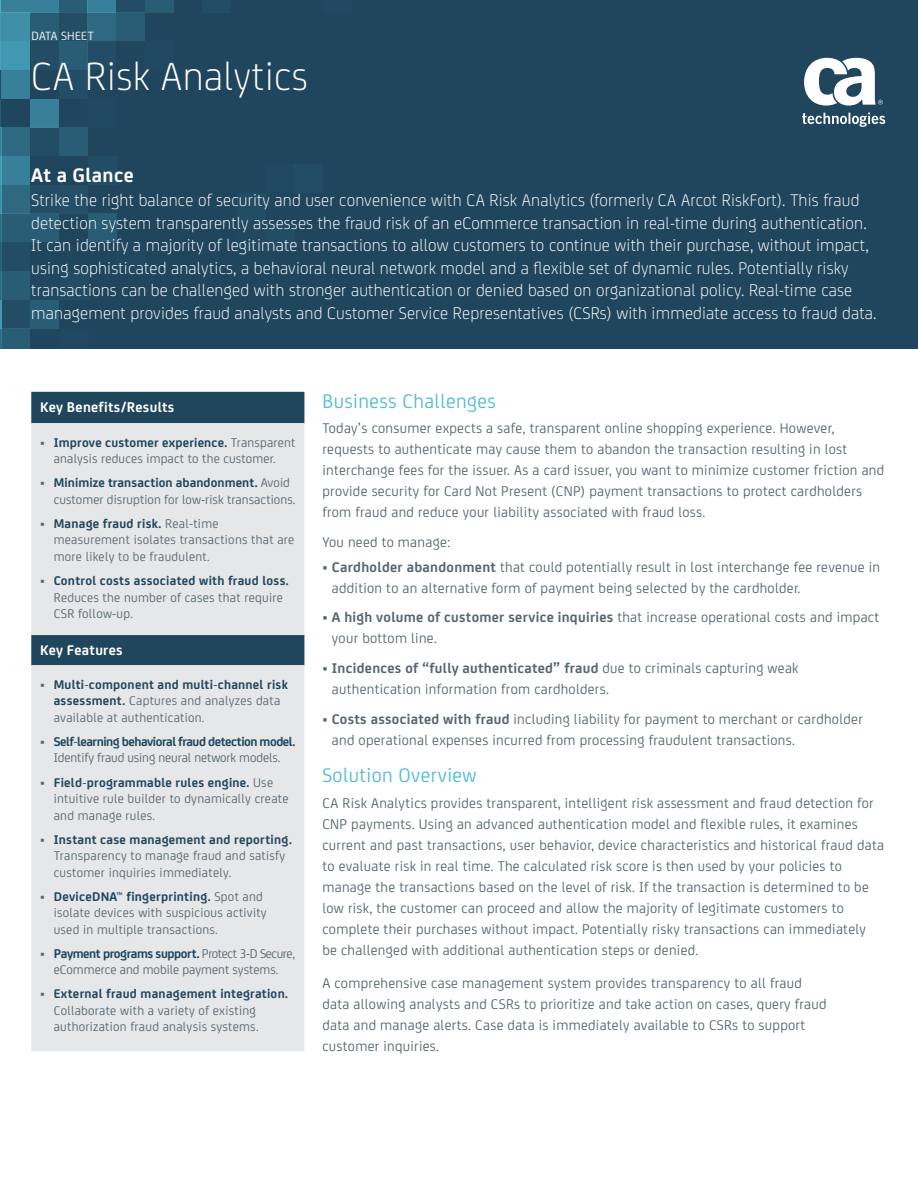
<style>
.page{position:relative;width:918px;height:1188px;background:#fff}
.page>*{position:absolute;margin:0;border:0;box-sizing:border-box;transform-origin:0 0}
.t1{font:300 42px "CA Sans";letter-spacing:.01em;color:#fff}
.Body_head{font:21px "CA Sans";letter-spacing:.02em;color:#51bcd5}
.At_a_Glance_header{font:700 21px "CA Sans";letter-spacing:.02em;color:#fff}
.At_a_Glance_Text{font:300 18px/22.5px "CA Sans";letter-spacing:.01em;color:#fff}
.Body{font:15px/21px "CA Sans";letter-spacing:.02em;color:#57676e}
.First_body_list_no_b{font:15px/21px "CA Sans";letter-spacing:.02em;color:#57676e}
.Table_Header{font:700 15px "CA Sans";letter-spacing:.02em;color:#fff}
.Middle_body_list_no{font:15px "CA Sans";letter-spacing:.02em;color:#57676e}
.t2{font:13.5px/16.5px "CA Sans";letter-spacing:.02em;color:#57676e}
.t3{font:700 13.5px/16.5px "CA Sans";letter-spacing:-.035em;color:#20465e;text-align:center}
.t4{font:13.5px/16.5px "CA Sans";color:#57676e;text-align:center}
.Cover_Eyebrow_Topic{font:12.75px "CA Sans";letter-spacing:.02em;color:#fff}
.s1{font-weight:700;color:#20465e}
.s2{font-weight:400;color:#57676e}
.s3{font-weight:700}
</style>
<div class="page">
<div style="left:0;top:0;width:918px;height:349px;background:#20465e"></div>
<hr style="left:0;top:127px;width:2px;height:29px;background:#51bcd5">
<hr style="left:0;top:156px;width:2px;height:29px;background:#51bcd5">
<hr style="left:0;top:185px;width:2px;height:29px;background:#51bcd5">
<hr style="left:0;top:214px;width:2px;height:28px;background:#51bcd5">
<hr style="left:0;top:242px;width:2px;height:29px;background:#51bcd5">
<hr style="left:0;top:271px;width:2px;height:29px;background:#51bcd5">
<hr style="left:0;top:300px;width:2px;height:29px;background:#51bcd5">
<hr style="left:0;top:329px;width:2px;height:20px;background:#51bcd5">
<div style="left:2px;top:127px;width:28px;height:29px;background:#2e6981"></div>
<div style="left:2px;top:156px;width:28px;height:29px;background:#388099"></div>
<div style="left:2px;top:185px;width:28px;height:29px;background:#2e6981"></div>
<div style="left:2px;top:214px;width:28px;height:28px;background:#295d75"></div>
<div style="left:2px;top:242px;width:28px;height:29px;background:#234d65"></div>
<div style="left:2px;top:271px;width:28px;height:29px;background:#295d75"></div>
<div style="left:2px;top:300px;width:28px;height:29px;background:#234d65"></div>
<div style="left:2px;top:329px;width:28px;height:20px;background:#295d75"></div>
<div style="left:30px;top:127px;width:29px;height:29px;background:#234d65"></div>
<div style="left:59px;top:127px;width:29px;height:29px;background:#295d75"></div>
<div style="left:88px;top:156px;width:29px;height:29px;background:#234d65"></div>
<div style="left:30px;top:185px;width:29px;height:29px;background:#234d65"></div>
<div style="left:59px;top:185px;width:29px;height:29px;background:#234f67"></div>
<div style="left:30px;top:214px;width:29px;height:28px;background:#295d75"></div>
<div style="left:88px;top:214px;width:29px;height:28px;background:#295d75"></div>
<div style="left:30px;top:300px;width:29px;height:29px;background:#295d75"></div>
<div style="left:60px;top:271px;width:29px;height:29px;background:#234d65"></div>
<svg style="left:0;top:0;width:1px;height:127px"></svg>
<div style="left:1px;top:0;width:29px;height:12px;background:#388099"></div>
<div style="left:1px;top:12px;width:29px;height:29px;background:#3e8fa7"></div>
<div style="left:1px;top:41px;width:29px;height:29px;background:#4298b1"></div>
<div style="left:1px;top:70px;width:29px;height:29px;background:#388099"></div>
<div style="left:30px;top:99px;width:29px;height:28px;background:#388099"></div>
<div style="left:30px;top:0;width:29px;height:12px;background:#388099"></div>
<div style="left:30px;top:12px;width:29px;height:29px;background:#295d75"></div>
<div style="left:30px;top:41px;width:29px;height:29px;background:#234d65"></div>
<div style="left:59px;top:0;width:29px;height:12px;background:#295d75"></div>
<div style="left:59px;top:12px;width:29px;height:29px;background:#234d65"></div>
<div style="left:59px;top:41px;width:29px;height:29px;background:#295d75"></div>
<div style="left:59px;top:70px;width:29px;height:29px;background:#234d65"></div>
<div style="left:88px;top:0;width:28px;height:12px;background:#388099"></div>
<div style="left:88px;top:12px;width:28px;height:29px;background:#2e6981"></div>
<div style="left:88px;top:41px;width:28px;height:29px;background:#234d65"></div>
<div style="left:116px;top:0;width:29px;height:12px;background:#234d65"></div>
<div style="left:116px;top:12px;width:29px;height:29px;background:#295d75"></div>
<div style="left:145px;top:0;width:29px;height:12px;background:#295d75"></div>
<div style="left:203px;top:0;width:28px;height:12px;background:#234d65"></div>
<div style="left:237px;top:193px;width:29px;height:29px;background:#234d65"></div>
<div style="left:266px;top:222px;width:28px;height:29px;background:#234d65"></div>
<div style="left:294px;top:164px;width:29px;height:29px;background:#234d65"></div>
<div style="left:31px;top:392px;width:273px;height:31px;background:#20465e"></div>
<div style="left:31px;top:423px;width:273px;height:628px;background:#e6e7e9"></div>
<svg style="left:802px;top:113px;width:83px;height:15px"></svg>
<svg style="left:804px;top:58px;width:79px;height:48px"></svg>
<p class="Cover_Eyebrow_Topic" style="left:32px;top:27px;width:64px">DATA SHEET</p>
<p class="t1" style="left:31px;top:46px;width:278px">CA Risk Analytics</p>
<p class="At_a_Glance_header" style="left:31px;top:159px;width:104px">At a Glance</p>
<p class="At_a_Glance_Text" style="left:31px;top:188px;width:847px">Strike the right balance of security and user convenience with CA Risk Analytics (formerly CA Arcot RiskFort). This fraud detection system transparently assesses the fraud risk of an eCommerce transaction in real-time during authentication.<br>It can identify a majority of legitimate transactions to allow customers to continue with their purchase, without impact, using sophisticated analytics, a behavioral neural network model and a flexible set of dynamic rules. Potentially risky transactions can be challenged with stronger authentication or denied based on organizational policy. Real-time case management provides fraud analysts and Customer Service Representatives (CSRs) with immediate access to fraud data.</p>
<p class="Table_Header" style="left:40px;top:396px;width:136px">Key Benefits/Results</p>
<p class="t2" style="left:40px;top:433px;width:257px;text-align:center">• <span class="s1">Improve customer experience.</span> Transparent analysis reduces impact to the customer.</p>
<p class="t2" style="left:54px;top:474px;width:243px;text-indent:-13px">• <span class="s1">Minimize transaction abandonment.</span> Avoid customer disruption for low-risk transactions.</p>
<p class="t2" style="left:54px;top:514px;width:242px;text-indent:-13px">• <span class="s1">Manage fraud risk.</span> Real-time measurement isolates transactions that are more likely to be fraudulent.</p>
<p class="t2" style="left:54px;top:571px;width:236px;text-indent:-13px">• <span class="s1">Control costs associated with fraud loss.<br></span>Reduces the number of cases that require<br>CSR follow-up.</p>
<p class="Table_Header" style="left:40px;top:639px;width:84px">Key Features</p>
<p class="t2" style="left:54px;top:675px;width:236px;text-indent:-13px">• <span class="s1">Multi-component and multi-channel risk assessment.</span> Captures and analyzes data available at authentication.</p>
<p class="t3" style="left:40px;top:732px;width:257px"><span class="s2">•</span> Self-learning behavioral fraud detection model.<br><span class="s2">Identify fraud using neural network models.</span></p>
<p class="t2" style="left:54px;top:773px;width:236px;text-indent:-13px">• <span class="s1">Field-programmable rules engine.</span> Use intuitive rule builder to dynamically create and manage rules.</p>
<p class="t2" style="left:54px;top:830px;width:240px;text-indent:-13px">• <span class="s1">Instant case management and reporting.<br></span>Transparency to manage fraud and satisfy customer inquiries immediately.</p>
<p class="t2" style="left:54px;top:887px;width:214px;text-indent:-13px">• <span class="s1">DeviceDNA™ fingerprinting.</span> Spot and isolate devices with suspicious activity used in multiple transactions.</p>
<p class="t4" style="left:40px;top:944px;width:256px">• <span class="s1">Payment programs support.</span> Protect 3-D Secure, eCommerce and mobile payment systems.</p>
<p class="t2" style="left:54px;top:985px;width:236px;text-indent:-13px">• <span class="s1">External fraud management integration.<br></span>Collaborate with a variety of existing authorization fraud analysis systems.</p>
<p class="Body_head" style="left:322px;top:386px;width:175px">Business Challenges</p>
<p class="First_body_list_no_b" style="left:322px;top:417px;width:563px">Today’s consumer expects a safe, transparent online shopping experience. However, requests to authenticate may cause them to abandon the transaction resulting in lost interchange fees for the issuer. As a card issuer, you want to minimize customer friction and provide security for Card Not Present (CNP) payment transactions to protect cardholders from fraud and reduce your liability associated with fraud loss.</p>
<p class="Middle_body_list_no" style="left:322px;top:531px;width:130px">You need to manage:</p>
<p class="Body" style="left:332px;top:555px;width:550px;text-indent:-9px">• <span class="s3">Cardholder abandonment</span> that could potentially result in lost interchange fee revenue in addition to an alternative form of payment being selected by the cardholder.</p>
<p class="Body" style="left:332px;top:606px;width:549px;text-indent:-9px">• <span class="s3">A high volume of customer service inquiries</span> that increase operational costs and impact your bottom line.</p>
<p class="Body" style="left:332px;top:657px;width:468px;text-indent:-9px">• <span class="s3">Incidences of “fully authenticated” fraud</span> due to criminals capturing weak authentication information from cardholders.</p>
<p class="Body" style="left:332px;top:707px;width:532px;text-indent:-9px">• <span class="s3">Costs associated with fraud</span> including liability for payment to merchant or cardholder and operational expenses incurred from processing fraudulent transactions.</p>
<p class="Body_head" style="left:322px;top:760px;width:156px">Solution Overview</p>
<p class="Body" style="left:322px;top:791px;width:563px">CA Risk Analytics provides transparent, intelligent risk assessment and fraud detection for CNP payments. Using an advanced authentication model and flexible rules, it examines current and past transactions, user behavior, device characteristics and historical fraud data to evaluate risk in real time. The calculated risk score is then used by your policies to manage the transactions based on the level of risk. If the transaction is determined to be low risk, the customer can proceed and allow the majority of legitimate customers to complete their purchases without impact. Potentially risky transactions can immediately be challenged with additional authentication steps or denied.</p>
<p class="Body" style="left:322px;top:972px;width:506px">A comprehensive case management system provides transparency to all fraud data allowing analysts and CSRs to prioritize and take action on cases, query fraud data and manage alerts. Case data is immediately available to CSRs to support customer inquiries.</p>
</div>
